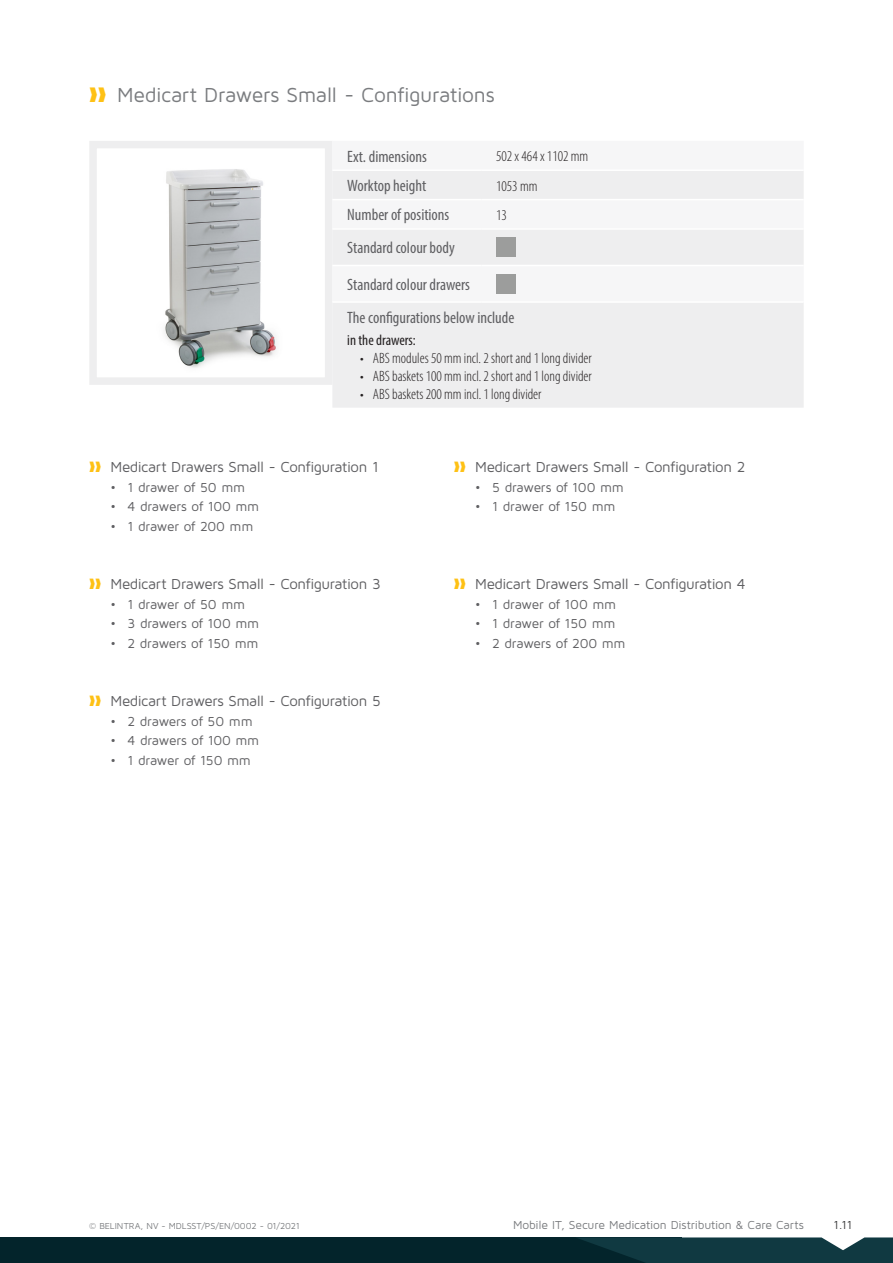
<style>
.page{position:relative;width:893px;height:1263px;background:#fff}
.page>*{position:absolute;margin:0;border:0;box-sizing:border-box;transform-origin:0 0}
.t1{font:21px "Maven Pro";letter-spacing:-.015em;color:#7a7c7f}
.table__header_2_NL{font:condensed 16.5px "Myriad Pro";color:#5f5f62}
.t2{font:15px "Maven Pro";letter-spacing:-.025em;color:#5f5f62}
.table__body_NL{font:300 condensed 15px "Myriad Pro";color:#231f20}
.table__body_NL-2{font:condensed 15px "Myriad Pro";color:#231f20}
.t3{font:13.5px "Maven Pro";letter-spacing:-.02em;color:#5f5f62}
.t4{font:12px "Maven Pro";letter-spacing:-.015em;color:#7a7c7f}
.t5{font:12px "Maven Pro";color:#3c3c3d}
.Paragraph_Style_2{font:9px "Maven Pro";letter-spacing:-.005em;color:#7a7c7f}
.s1{color:#fec115}
</style>
<div class="page">
<img style="left:164px;top:169px;width:113px;height:199px">
<div style="left:89px;top:141px;width:243px;height:244px;border:8px solid #eeeeef"></div>
<div style="left:0;top:1237px;width:682px;height:26px;background:#03242b"></div>
<svg style="left:577px;top:1237px;width:316px;height:26px"></svg>
<div style="left:332px;top:171px;width:472px;height:237px;background:#eeeeef"></div>
<hr style="left:332px;top:199px;width:149px;height:1px;background:#fff">
<hr style="left:481px;top:199px;width:323px;height:1px;background:#fff">
<hr style="left:332px;top:228px;width:149px;height:2px;background:#fff">
<hr style="left:481px;top:228px;width:323px;height:2px;background:#fff">
<hr style="left:332px;top:265px;width:149px;height:1px;background:#fff">
<hr style="left:481px;top:265px;width:323px;height:1px;background:#fff">
<hr style="left:481px;top:301px;width:323px;height:2px;background:#fff">
<hr style="left:332px;top:301px;width:149px;height:2px;background:#fff">
<div style="left:496px;top:237px;width:20px;height:20px;background:#9c9d9c"></div>
<div style="left:496px;top:274px;width:20px;height:19px;background:#9c9d9c"></div>
<p class="t1" style="left:89px;top:82px;width:407px"><span class="s1">❱❱</span> Medicart Drawers Small - Configurations</p>
<p class="table__header_2_NL" style="left:347px;top:146px;width:81px">Ext. dimensions</p>
<p class="table__body_NL" style="left:496px;top:148px;width:94px">502 x 464 x 1102 mm</p>
<p class="table__header_2_NL" style="left:347px;top:176px;width:81px">Worktop height</p>
<p class="table__body_NL" style="left:496px;top:178px;width:43px">1053 mm</p>
<p class="table__header_2_NL" style="left:347px;top:205px;width:104px">Number of positions</p>
<p class="table__body_NL" style="left:496px;top:207px;width:12px">13</p>
<p class="table__header_2_NL" style="left:347px;top:238px;width:109px">Standard colour body</p>
<p class="table__header_2_NL" style="left:347px;top:274px;width:124px">Standard colour drawers</p>
<p class="table__header_2_NL" style="left:347px;top:307px;width:169px">The configurations below include</p>
<p class="table__body_NL-2" style="left:347px;top:331px;width:70px">in the drawers:</p>
<p class="table__body_NL" style="left:360px;top:350px;width:233px">• ABS modules 50 mm incl. 2 short and 1 long divider</p>
<p class="table__body_NL" style="left:360px;top:368px;width:233px">• ABS baskets 100 mm incl. 2 short and 1 long divider</p>
<p class="table__body_NL" style="left:360px;top:386px;width:183px">• ABS baskets 200 mm incl. 1 long divider</p>
<p class="t2" style="left:89px;top:458px;width:291px"><span class="s1">❱❱</span> Medicart Drawers Small - Configuration 1</p>
<p class="t3" style="left:111px;top:479px;width:136px">• 1 drawer of 50 mm</p>
<p class="t3" style="left:111px;top:498px;width:150px">• 4 drawers of 100 mm</p>
<p class="t3" style="left:111px;top:518px;width:144px">• 1 drawer of 200 mm</p>
<p class="t2" style="left:89px;top:575px;width:293px"><span class="s1">❱❱</span> Medicart Drawers Small - Configuration 3</p>
<p class="t3" style="left:111px;top:596px;width:136px">• 1 drawer of 50 mm</p>
<p class="t3" style="left:111px;top:615px;width:150px">• 3 drawers of 100 mm</p>
<p class="t3" style="left:111px;top:635px;width:149px">• 2 drawers of 150 mm</p>
<p class="t2" style="left:89px;top:692px;width:293px"><span class="s1">❱❱</span> Medicart Drawers Small - Configuration 5</p>
<p class="t3" style="left:111px;top:713px;width:144px">• 2 drawers of 50 mm</p>
<p class="t3" style="left:111px;top:732px;width:150px">• 4 drawers of 100 mm</p>
<p class="t3" style="left:111px;top:752px;width:142px">• 1 drawer of 150 mm</p>
<p class="t2" style="left:454px;top:458px;width:293px"><span class="s1">❱❱</span> Medicart Drawers Small - Configuration 2</p>
<p class="t3" style="left:475px;top:479px;width:150px">• 5 drawers of 100 mm</p>
<p class="t3" style="left:475px;top:498px;width:142px">• 1 drawer of 150 mm</p>
<p class="t2" style="left:454px;top:575px;width:293px"><span class="s1">❱❱</span> Medicart Drawers Small - Configuration 4</p>
<p class="t3" style="left:475px;top:596px;width:143px">• 1 drawer of 100 mm</p>
<p class="t3" style="left:475px;top:615px;width:142px">• 1 drawer of 150 mm</p>
<p class="t3" style="left:475px;top:635px;width:152px">• 2 drawers of 200 mm</p>
<p class="Paragraph_Style_2" style="left:89px;top:1220px;width:212px">© BELINTRA, NV - MDLSST/PS/EN/0002 - 01/2021</p>
<p class="t4" style="left:513px;top:1217px;width:292px">Mobile IT, Secure Medication Distribution &amp; Care Carts</p>
<p class="t5" style="left:833px;top:1217px;width:20px">1.11</p>
</div>
